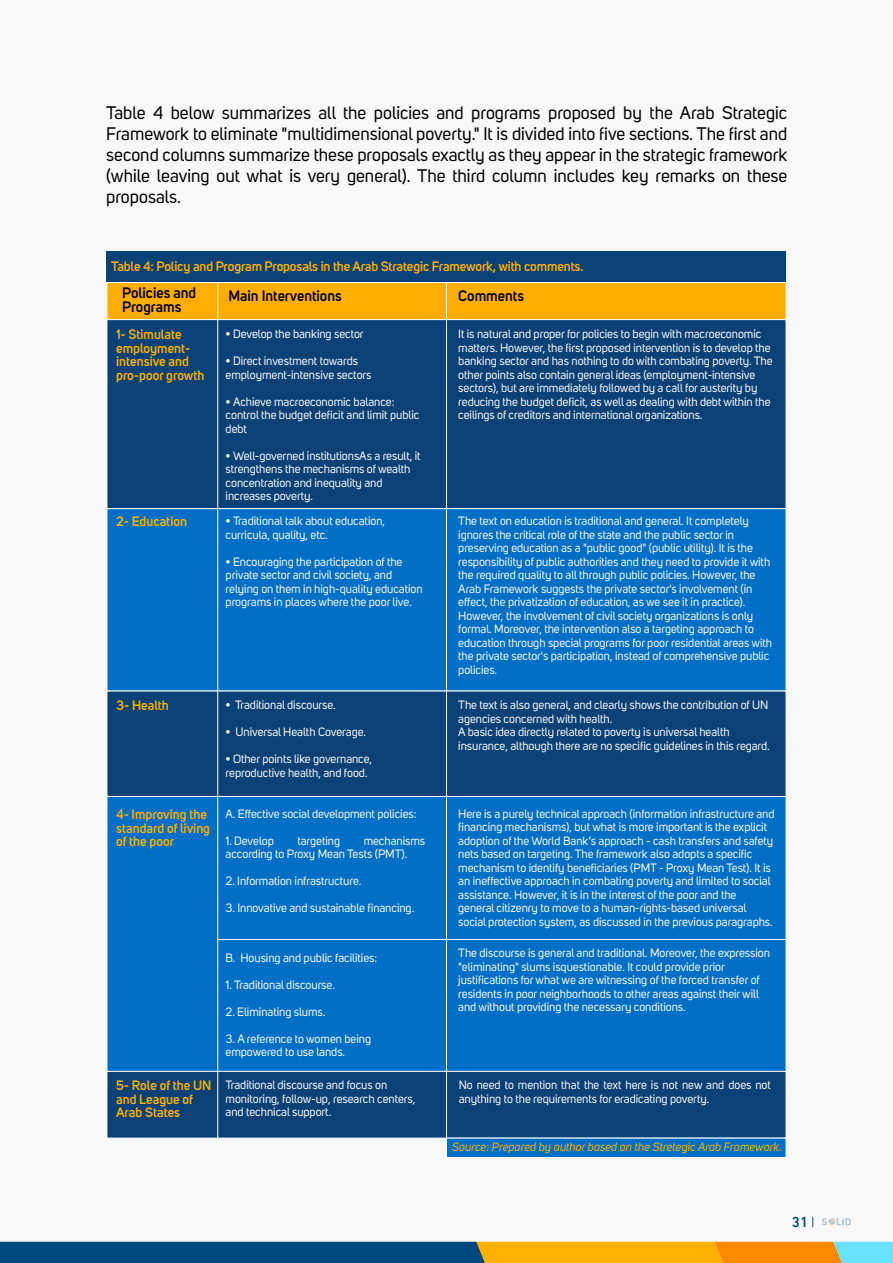
<style>
.page{position:relative;width:893px;height:1263px;background:#fff}
.page>*{position:absolute;margin:0;border:0;box-sizing:border-box;transform-origin:0 0}
.t1{font:18px/21px "Uni Sans";color:#000;text-align:justify}
.t2{font:600 15px/13.5px "Uni Sans";color:#000}
.t3{font:500 14.85px "DIN Next LT Arabic";color:#00497f}
.t4{font:600 13.5px/13.5px "Uni Sans";color:#ffb000}
.t5{font:12px/13.5px "Uni Sans";letter-spacing:-.005em;color:#f8f8f8}
.t6{font:italic 12px "Uni Sans";color:#ffb000}
</style>
<div class="page">
<div style="left:0;top:0;width:893px;height:1262px;background:#f8f8f8"></div>
<svg style="left:0;top:1242px;width:893px;height:21px;background:#6c7654"></svg>
<div style="left:107px;top:282px;width:679px;height:38px;background:#ffae00;border:1px solid #fff"></div>
<div style="left:107px;top:319px;width:679px;height:190px;background:#0a4176;border:1px solid #fff"></div>
<div style="left:107px;top:508px;width:679px;height:183px;background:#006fc5;border:1px solid #fff"></div>
<div style="left:107px;top:795px;width:679px;height:277px;background:#006fc5"></div>
<div style="left:107px;top:1071px;width:679px;height:67px;background:#0a4176;border:1px solid #fff"></div>
<div style="left:107px;top:691px;width:679px;height:106px;background:#0a4176;border:1px solid #fff"></div>
<hr style="left:217px;top:283px;width:1px;height:855px;background:#fff">
<hr style="left:446px;top:283px;width:1px;height:855px;background:#fff">
<div style="left:107px;top:252px;width:679px;height:30px;background:#0a4176"></div>
<div style="left:446px;top:1138px;width:340px;height:20px;background:#006fc5;border:1px solid #fff"></div>
<hr style="left:218px;top:939px;width:568px;height:1px;background:#fff">
<svg style="left:822px;top:1218px;width:29px;height:7px"></svg>
<p class="t1" style="left:106px;top:102px;width:682px">Table 4 below summarizes all the policies and programs proposed by the Arab Strategic Framework to eliminate "multidimensional poverty." It is divided into five sections. The first and second columns summarize these proposals exactly as they appear in the strategic framework (while leaving out what is very general). The third column includes key remarks on these proposals.</p>
<p class="t4" style="left:111px;top:260px;width:474px">Table 4: Policy and Program Proposals in the Arab Strategic Framework, with comments.</p>
<p class="t2" style="left:122px;top:286px;width:75px">Policies and<br>Programs</p>
<p class="t2" style="left:228px;top:289px;width:115px">Main Interventions</p>
<p class="t2" style="left:458px;top:289px;width:67px">Comments</p>
<p class="t4" style="left:116px;top:328px;width:90px">1- Stimulate employment&shy;intensive and pro-poor growth</p>
<p class="t5" style="left:226px;top:327px;width:140px">• Develop the banking sector</p>
<p class="t5" style="left:458px;top:327px;width:316px">It is natural and proper for policies to begin with macroeconomic matters. However, the first proposed intervention is to develop the banking sector and has nothing to do with combating poverty. The other points also contain general ideas (employment-intensive sectors), but are immediately followed by a call for austerity by reducing the budget deficit, as well as dealing with debt within the ceilings of creditors and international organizations.</p>
<p class="t5" style="left:226px;top:354px;width:147px">• Direct investment towards employment-intensive sectors</p>
<p class="t5" style="left:226px;top:395px;width:195px">• Achieve macroeconomic balance: control the budget deficit and limit public debt</p>
<p class="t5" style="left:226px;top:449px;width:197px">• Well-governed institutionsAs a result, it strengthens the mechanisms of wealth concentration and inequality and increases poverty.</p>
<p class="t4" style="left:116px;top:515px;width:72px">2- Education</p>
<p class="t5" style="left:226px;top:514px;width:161px">• Traditional talk about education, curricula, quality, etc.</p>
<p class="t5" style="left:226px;top:555px;width:199px">• Encouraging the participation of the private sector and civil society, and relying on them in high-quality education programs in places where the poor live.</p>
<p class="t4" style="left:116px;top:699px;width:54px">3- Health</p>
<p class="t5" style="left:226px;top:698px;width:112px">• Traditional discourse.</p>
<p class="t5" style="left:226px;top:725px;width:142px">• Universal Health Coverage.</p>
<p class="t5" style="left:226px;top:752px;width:148px">• Other points like governance, reproductive health, and food.</p>
<p class="t5" style="left:458px;top:514px;width:315px">The text on education is traditional and general. It completely ignores the critical role of the state and the public sector in preserving education as a "public good" (public utility). It is the responsibility of public authorities and they need to provide it with the required quality to all through public policies. However, the Arab Framework suggests the private sector's involvement (in effect, the privatization of education, as we see it in practice).<br>However, the involvement of civil society organizations is only formal. Moreover, the intervention also a targeting approach to education through special programs for poor residential areas with the private sector's participation, instead of comprehensive public policies.</p>
<p class="t5" style="left:458px;top:698px;width:313px">The text is also general, and clearly shows the contribution of UN agencies concerned with health.<br>A basic idea directly related to poverty is universal health insurance, although there are no specific guidelines in this regard.</p>
<p class="t4" style="left:116px;top:808px;width:96px">4- Improving the standard of living of the poor</p>
<p class="t4" style="left:116px;top:1079px;width:97px">5- Role of the UN and League of<br>Arab States</p>
<p class="t5" style="left:458px;top:807px;width:318px">Here is a purely technical approach (information infrastructure and financing mechanisms), but what is more important is the explicit adoption of the World Bank’s approach - cash transfers and safety nets based on targeting. The framework also adopts a specific mechanism to identify beneficiaries (PMT - Proxy Mean Test). It is an ineffective approach in combating poverty and limited to social assistance. However, it is in the interest of the poor and the general citizenry to move to a human-rights-based universal social protection system, as discussed in the previous paragraphs.</p>
<p class="t5" style="left:458px;top:947px;width:313px">The discourse is general and traditional. Moreover, the expression "eliminating" slums isquestionable. It could provide prior justifications for what we are witnessing of the forced transfer of residents in poor neighborhoods to other areas against their will and without providing the necessary conditions.</p>
<p class="t5" style="left:226px;top:807px;width:192px">A. Effective social development policies:</p>
<p class="t5" style="left:226px;top:834px;width:50px">1. Develop</p>
<p class="t5" style="left:297px;top:834px;width:44px">targeting</p>
<p class="t5" style="left:226px;top:834px;width:201px;text-indent:138px">mechanisms according to Proxy Mean Tests (PMT).</p>
<p class="t5" style="left:226px;top:874px;width:137px">2. Information infrastructure.</p>
<p class="t5" style="left:226px;top:901px;width:190px">3. Innovative and sustainable financing.</p>
<p class="t5" style="left:226px;top:951px;width:153px">B. Housing and public facilities:</p>
<p class="t5" style="left:226px;top:978px;width:111px">1. Traditional discourse.</p>
<p class="t5" style="left:226px;top:1005px;width:101px">2. Eliminating slums.</p>
<p class="t5" style="left:226px;top:1032px;width:147px">3. A reference to women being empowered to use lands.</p>
<p class="t5" style="left:226px;top:1078px;width:191px">Traditional discourse and focus on monitoring, follow-up, research centers, and technical support.</p>
<p class="t5" style="left:459px;top:1078px;width:314px">No need to mention that the text here is not new and does not anything to the requirements for eradicating poverty.</p>
<p class="t6" style="left:452px;top:1139px;width:331px">Source: Prepared by author based on the Stretegic Arab Framework.</p>
<p class="t3" style="left:792px;top:1213px;width:18px">31</p>
</div>
